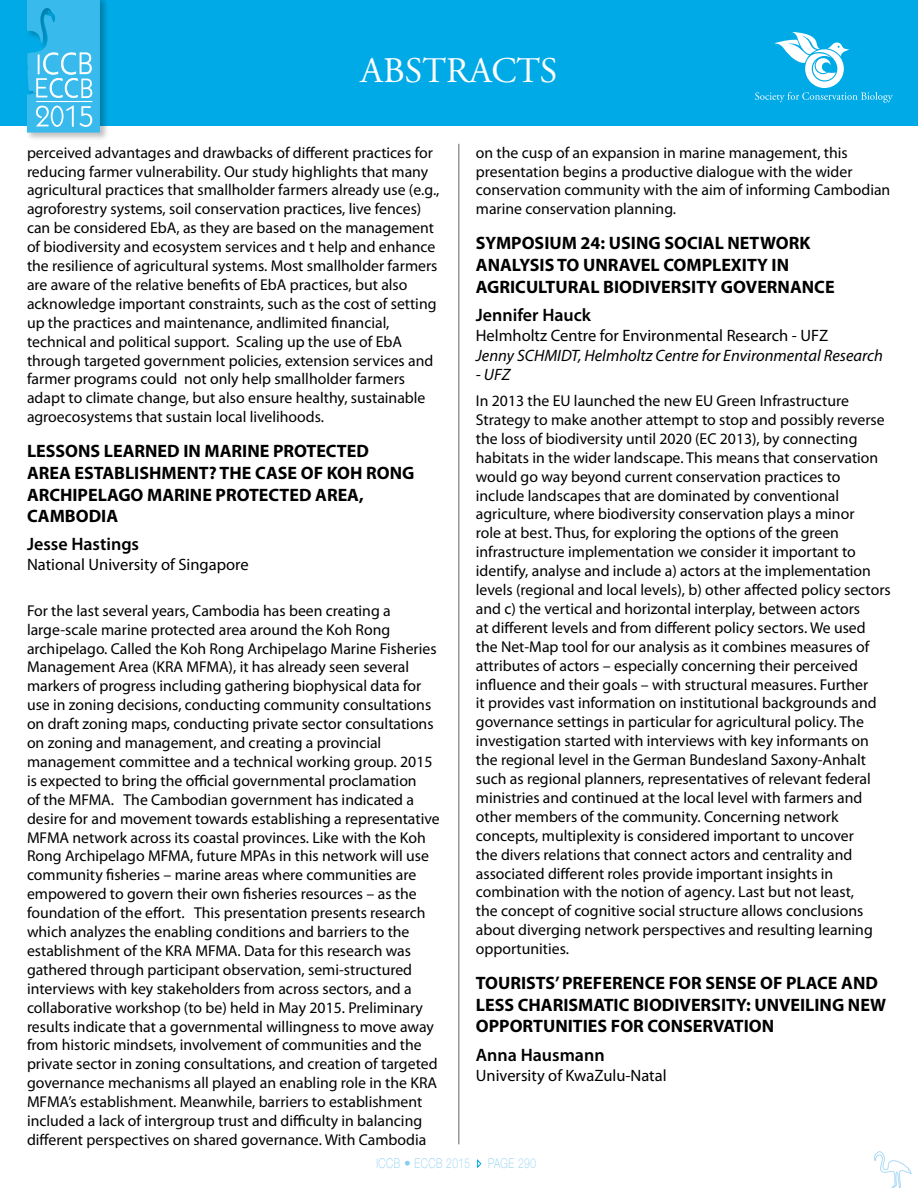
<style>
.page{position:relative;width:918px;height:1188px;background:#fff}
.page>*{position:absolute;margin:0;border:0;box-sizing:border-box;transform-origin:0 0}
.t1{font:36px "Adobe Garamond";color:#fff}
.t2{font:700 18px/21.6px "Myriad Pro";color:#000}
.t3{font:600 18px "Myriad Pro";color:#000}
.t4{font:16.5px "Myriad Pro";color:#000}
.t5{font:italic 16.5px "Myriad Pro";color:#000}
.t6{font:15.75px/18.9px "Myriad Pro";color:#000}
.t7{font:100 13.5px "Helvetica Neue LT Std";letter-spacing:.05em;color:#87cdf1;scale:.75 1}
</style>
<div class="page">
<div style="left:0;top:0;width:918px;height:125px;background:#00aae7"></div>
<hr style="left:459px;top:144px;width:1px;height:1000px;background:#676464">
<svg style="left:477px;top:1159px;width:4px;height:9px"></svg>
<svg style="left:874px;top:1151px;width:33px;height:22px"></svg>
<div style="left:25px;top:0;width:83px;height:141px;background:#000;opacity:.25"></div>
<svg style="left:27px;top:0;width:73px;height:133px;background:#4bbfec"></svg>
<svg style="left:755px;top:32px;width:138px;height:71px"></svg>
<svg style="left:888px;top:1167px;width:24px;height:21px"></svg>
<h1 class="t1" style="left:361px;top:51px;width:198px">ABSTRACTS</h1>
<p class="t6" style="left:27px;top:143px;width:414px">perceived advantages and drawbacks of different practices for reducing farmer vulnerability. Our study highlights that many agricultural practices that smallholder farmers already use (e.g., agroforestry systems, soil conservation practices, live fences) can be considered EbA, as they are based on the management of biodiversity and ecosystem services and t help and enhance the resilience of agricultural systems. Most smallholder farmers are aware of the relative benefits of EbA practices, but also acknowledge important constraints, such as the cost of setting up the practices and maintenance, andlimited financial, technical and political support. Scaling up the use of EbA through targeted government policies, extension services and farmer programs could not only help smallholder farmers adapt to climate change, but also ensure healthy, sustainable agroecosystems that sustain local livelihoods.</p>
<p class="t2" style="left:27px;top:440px;width:389px">LESSONS LEARNED IN MARINE PROTECTED<br>AREA ESTABLISHMENT? THE CASE OF KOH RONG<br>ARCHIPELAGO MARINE PROTECTED AREA,<br>CAMBODIA</p>
<p class="t3" style="left:27px;top:533px;width:114px">Jesse Hastings</p>
<p class="t4" style="left:27px;top:555px;width:223px">National University of Singapore</p>
<p class="t6" style="left:27px;top:601px;width:414px">For the last several years, Cambodia has been creating a large-scale marine protected area around the Koh Rong archipelago. Called the Koh Rong Archipelago Marine Fisheries Management Area (KRA MFMA), it has already seen several markers of progress including gathering biophysical data for use in zoning decisions, conducting community consultations on draft zoning maps, conducting private sector consultations on zoning and management, and creating a provincial management committee and a technical working group. 2015 is expected to bring the official governmental proclamation<br>of the MFMA. The Cambodian government has indicated a desire for and movement towards establishing a representative MFMA network across its coastal provinces. Like with the Koh Rong Archipelago MFMA, future MPAs in this network will use community fisheries – marine areas where communities are empowered to govern their own fisheries resources – as the foundation of the effort. This presentation presents research which analyzes the enabling conditions and barriers to the establishment of the KRA MFMA. Data for this research was gathered through participant observation, semi-structured interviews with key stakeholders from across sectors, and a collaborative workshop (to be) held in May 2015. Preliminary results indicate that a governmental willingness to move away from historic mindsets, involvement of communities and the private sector in zoning consultations, and creation of targeted governance mechanisms all played an enabling role in the KRA MFMA’s establishment. Meanwhile, barriers to establishment included a lack of intergroup trust and difficulty in balancing different perspectives on shared governance. With Cambodia</p>
<p class="t6" style="left:476px;top:143px;width:416px">on the cusp of an expansion in marine management, this presentation begins a productive dialogue with the wider conservation community with the aim of informing Cambodian marine conservation planning.</p>
<p class="t2" style="left:476px;top:232px;width:360px">SYMPOSIUM 24: USING SOCIAL NETWORK<br>ANALYSIS TO UNRAVEL COMPLEXITY IN<br>AGRICULTURAL BIODIVERSITY GOVERNANCE</p>
<p class="t3" style="left:476px;top:303px;width:117px">Jennifer Hauck</p>
<p class="t4" style="left:476px;top:325px;width:354px">Helmholtz Centre for Environmental Research - UFZ</p>
<p class="t5" style="left:476px;top:345px;width:409px">Jenny SCHMIDT, Helmholtz Centre for Environmental Research</p>
<p class="t5" style="left:476px;top:365px;width:36px">- UFZ</p>
<p class="t6" style="left:476px;top:391px;width:416px">In 2013 the EU launched the new EU Green Infrastructure Strategy to make another attempt to stop and possibly reverse the loss of biodiversity until 2020 (EC 2013), by connecting habitats in the wider landscape. This means that conservation would go way beyond current conservation practices to include landscapes that are dominated by conventional agriculture, where biodiversity conservation plays a minor<br>role at best. Thus, for exploring the options of the green infrastructure implementation we consider it important to identify, analyse and include a) actors at the implementation levels (regional and local levels), b) other affected policy sectors and c) the vertical and horizontal interplay, between actors<br>at different levels and from different policy sectors. We used the Net-Map tool for our analysis as it combines measures of attributes of actors – especially concerning their perceived influence and their goals – with structural measures. Further<br>it provides vast information on institutional backgrounds and governance settings in particular for agricultural policy. The investigation started with interviews with key informants on the regional level in the German Bundesland Saxony-Anhalt such as regional planners, representatives of relevant federal ministries and continued at the local level with farmers and other members of the community. Concerning network concepts, multiplexity is considered important to uncover<br>the divers relations that connect actors and centrality and associated different roles provide important insights in combination with the notion of agency. Last but not least,<br>the concept of cognitive social structure allows conclusions about diverging network perspectives and resulting learning opportunities.</p>
<p class="t2" style="left:476px;top:972px;width:412px">TOURISTS’ PREFERENCE FOR SENSE OF PLACE AND<br>LESS CHARISMATIC BIODIVERSITY: UNVEILING NEW<br>OPPORTUNITIES FOR CONSERVATION</p>
<p class="t3" style="left:476px;top:1043px;width:130px">Anna Hausmann</p>
<p class="t4" style="left:476px;top:1065px;width:192px">University of KwaZulu-Natal</p>
<p class="t7" style="left:376px;top:1155px;width:127px">ICCB • ECCB 2015</p>
<p class="t7" style="left:488px;top:1155px;width:65px">PAGE 290</p>
</div>
